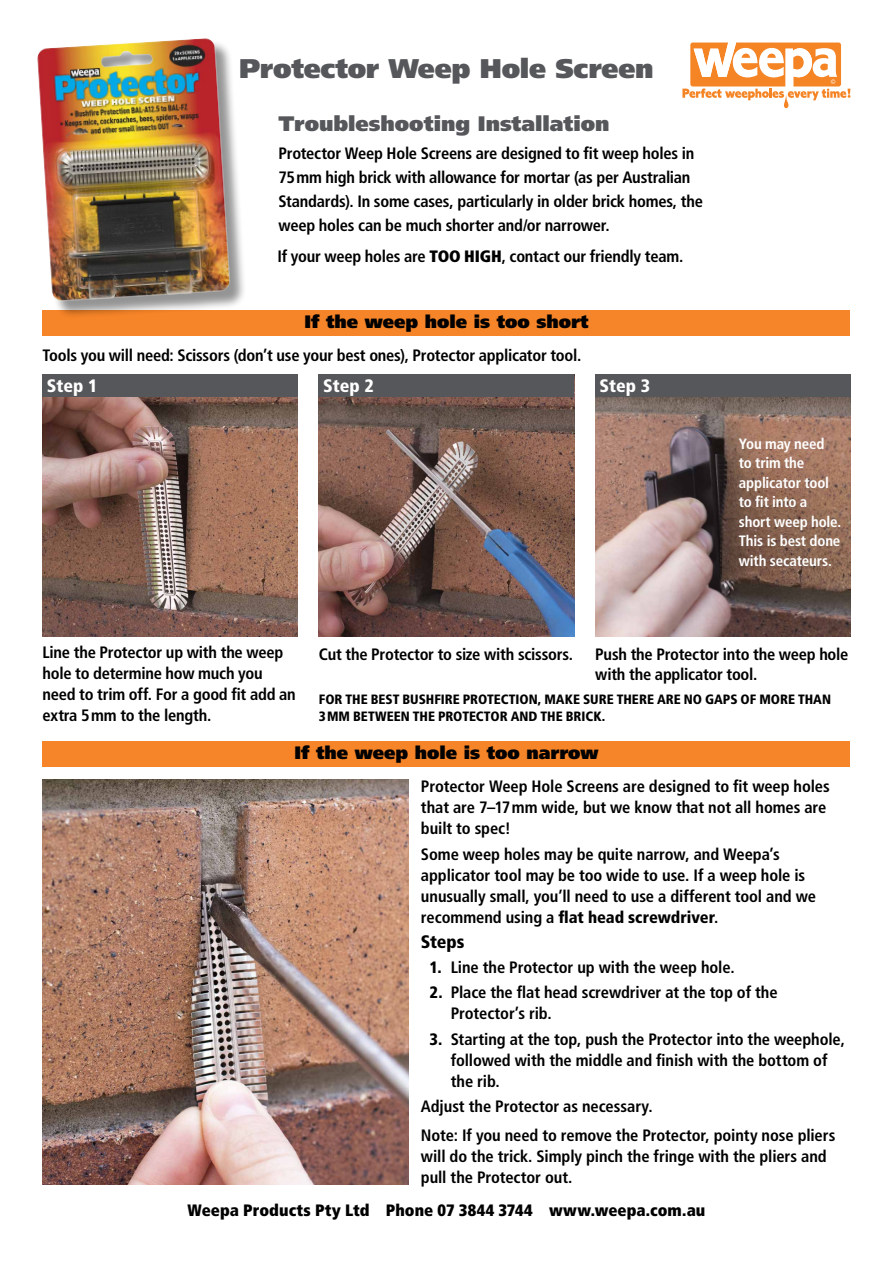
<style>
.page{position:relative;width:893px;height:1263px;background:#fff}
.page>*{position:absolute;margin:0;border:0;box-sizing:border-box;transform-origin:0 0}
.t1{font:900 27px "Frutiger LT Std";letter-spacing:-.01em;color:#56575a}
.Body{font:900 21px "Frutiger LT Std";color:#56575a}
.t2{font:900 18px "Frutiger LT Std";color:#000}
.t3{font:900 condensed 18px "Frutiger LT Std";color:#fff}
.Body-2{font:900 condensed 18px "Frutiger LT Std";letter-spacing:-.01em;color:#000}
.Body-3{font:700 condensed 16.5px/21px "Frutiger LT Std";letter-spacing:-.01em;color:#000}
.t4{font:900 condensed 16.5px "Frutiger LT Std";letter-spacing:.005em;color:#000}
.Body-4{font:700 condensed 15px/19.5px "Frutiger LT Std";letter-spacing:-.01em;color:#fff}
.Body-5{font:900 condensed 13.5px/16.5px "Frutiger LT Std";color:#000}
.s1{font-weight:900}
</style>
<div class="page">
<svg style="left:682px;top:43px;width:168px;height:65px"></svg>
<img style="left:43px;top:780px;width:366px;height:404px">
<img style="left:43px;top:396px;width:255px;height:240px">
<img style="left:595px;top:396px;width:255px;height:240px">
<div style="left:595px;top:374px;width:255px;height:22px;background:#56575a"></div>
<img style="left:319px;top:396px;width:255px;height:240px">
<div style="left:319px;top:374px;width:255px;height:22px;background:#56575a"></div>
<div style="left:43px;top:374px;width:255px;height:22px;background:#56575a"></div>
<div style="left:43px;top:741px;width:807px;height:26px;background:#f68428"></div>
<div style="left:43px;top:310px;width:807px;height:26px;background:#f68428"></div>
<div style="left:39px;top:40px;width:208px;height:278px;background:#000;opacity:.42"></div>
<img style="left:37px;top:38px;width:207px;height:277px">
<p class="t1" style="left:239px;top:52px;width:416px">Protector Weep Hole Screen</p>
<p class="Body" style="left:279px;top:111px;width:332px">Troubleshooting Installation</p>
<p class="Body-3" style="left:279px;top:141px;width:426px;line-height:24px">Protector Weep Hole Screens are designed to fit weep holes in 75mm high brick with allowance for mortar (as per Australian Standards). In some cases, particularly in older brick homes, the weep holes can be much shorter and/or narrower.</p>
<p class="Body-3" style="left:277px;top:246px;width:407px">If your weep holes are <span class="s1">TOO HIGH</span>, contact our friendly team.</p>
<p class="t2" style="left:304px;top:311px;width:285px">If the weep hole is too short</p>
<p class="Body-3" style="left:43px;top:344px;width:540px">Tools you will need: Scissors (don’t use your best ones), Protector applicator tool.</p>
<p class="t3" style="left:47px;top:375px;width:52px">Step 1</p>
<p class="t3" style="left:323px;top:375px;width:52px">Step 2</p>
<p class="t3" style="left:600px;top:375px;width:52px">Step 3</p>
<p class="Body-4" style="left:739px;top:434px;width:104px">You may need to trim the applicator tool to fit into a short weep hole.<br>This is best done with secateurs.</p>
<p class="Body-3" style="left:43px;top:641px;width:255px">Line the Protector up with the weep hole to determine how much you need to trim off. For a good fit add an extra 5mm to the length.</p>
<p class="Body-3" style="left:319px;top:644px;width:256px">Cut the Protector to size with scissors.</p>
<p class="Body-3" style="left:595px;top:645px;width:255px;line-height:19.5px">Push the Protector into the weep hole with the applicator tool.</p>
<p class="Body-5" style="left:319px;top:691px;width:514px">FOR THE BEST BUSHFIRE PROTECTION, MAKE SURE THERE ARE NO GAPS OF MORE THAN<br>3MM BETWEEN THE PROTECTOR AND THE BRICK.</p>
<p class="t2" style="left:294px;top:742px;width:305px">If the weep hole is too narrow</p>
<p class="Body-3" style="left:421px;top:776px;width:410px">Protector Weep Hole Screens are designed to fit weep holes that are 7–17mm wide, but we know that not all homes are built to spec!</p>
<p class="Body-3" style="left:421px;top:843px;width:396px">Some weep holes may be quite narrow, and Weepa’s applicator tool may be too wide to use. If a weep hole is unusually small, you’ll need to use a different tool and we recommend using a <span class="s1">flat head screwdriver</span>.</p>
<p class="Body-2" style="left:421px;top:931px;width:45px">Steps</p>
<p class="Body-3" style="left:429px;top:957px;width:307px"><span class="s1">1.</span> Line the Protector up with the weep hole.</p>
<p class="Body-3" style="left:451px;top:982px;width:328px;text-indent:-21px"><span class="s1">2.</span> Place the flat head screwdriver at the top of the<br>Protector’s rib.</p>
<p class="Body-3" style="left:451px;top:1028px;width:396px;text-indent:-21px"><span class="s1">3.</span> Starting at the top, push the Protector into the weephole, followed with the middle and finish with the bottom of the rib.</p>
<p class="Body-3" style="left:421px;top:1096px;width:233px">Adjust the Protector as necessary.</p>
<p class="Body-3" style="left:421px;top:1125px;width:416px">Note: If you need to remove the Protector, pointy nose pliers will do the trick. Simply pinch the fringe with the pliers and pull the Protector out.</p>
<p class="t4" style="left:188px;top:1200px;width:519px">Weepa Products Pty Ltd Phone 07 3844 3744 www.weepa.com.au</p>
</div>
